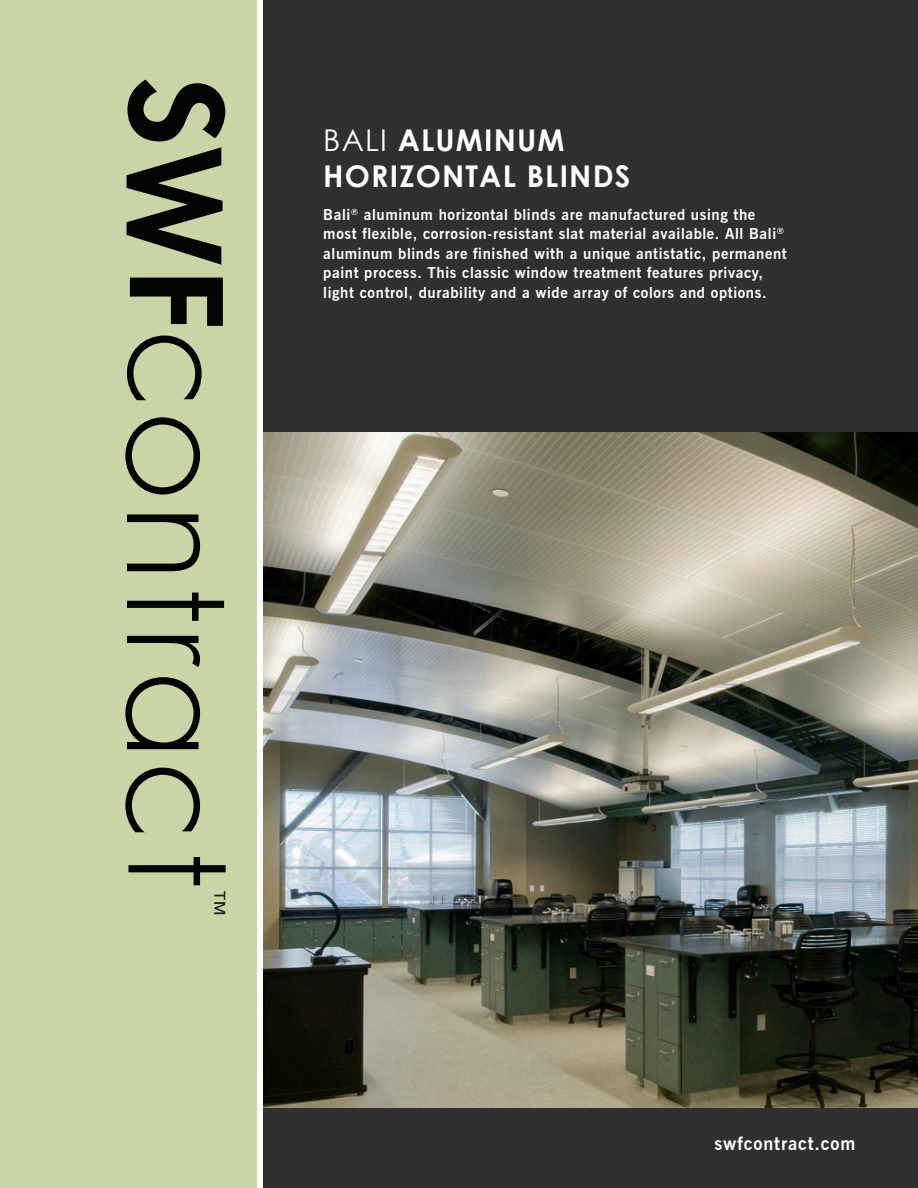
<style>
.page{position:relative;width:918px;height:1188px;background:#fff}
.page>*{position:absolute;margin:0;border:0;box-sizing:border-box;transform-origin:0 0}
.t1{font:700 30px/36px "Century Gothic";letter-spacing:.04em;color:#fff}
.t2{font:700 18px "News Gothic BT";letter-spacing:.05em;color:#fff}
.t3{font:700 15px/19.5px "News Gothic BT";letter-spacing:.04em;color:#fff}
.s1{font-weight:400}
</style>
<div class="page">
<img style="left:264px;top:432px;width:654px;height:676px">
<div style="left:0;top:0;width:257px;height:1188px;background:#c9d5a6"></div>
<svg style="left:127px;top:80px;width:98px;height:61px"></svg>
<svg style="left:127px;top:147px;width:96px;height:118px"></svg>
<svg style="left:130px;top:278px;width:93px;height:48px"></svg>
<svg style="left:127px;top:336px;width:75px;height:64px"></svg>
<svg style="left:125px;top:417px;width:75px;height:78px"></svg>
<svg style="left:127px;top:514px;width:73px;height:57px"></svg>
<svg style="left:127px;top:593px;width:97px;height:28px"></svg>
<svg style="left:127px;top:636px;width:73px;height:31px"></svg>
<svg style="left:125px;top:677px;width:75px;height:72px"></svg>
<svg style="left:125px;top:768px;width:75px;height:64px"></svg>
<svg style="left:129px;top:857px;width:97px;height:28px"></svg>
<svg style="left:214px;top:891px;width:11px;height:23px"></svg>
<div style="left:264px;top:0;width:654px;height:432px;background:#312f30"></div>
<div style="left:264px;top:1108px;width:654px;height:80px;background:#312f30"></div>
<p class="t1" style="left:323px;top:121px;width:309px"><span class="s1">BALI</span> ALUMINUM<br>HORIZONTAL BLINDS</p>
<p class="t3" style="left:323px;top:205px;width:465px">Bali<sup>®</sup> aluminum horizontal blinds are manufactured using the most flexible, corrosion-resistant slat material available. All Bali<sup>® </sup>aluminum blinds are finished with a unique antistatic, permanent paint process. This classic window treatment features privacy, light control, durability and a wide array of colors and options.</p>
<p class="t2" style="left:714px;top:1132px;width:143px">swfcontract.com</p>
</div>
